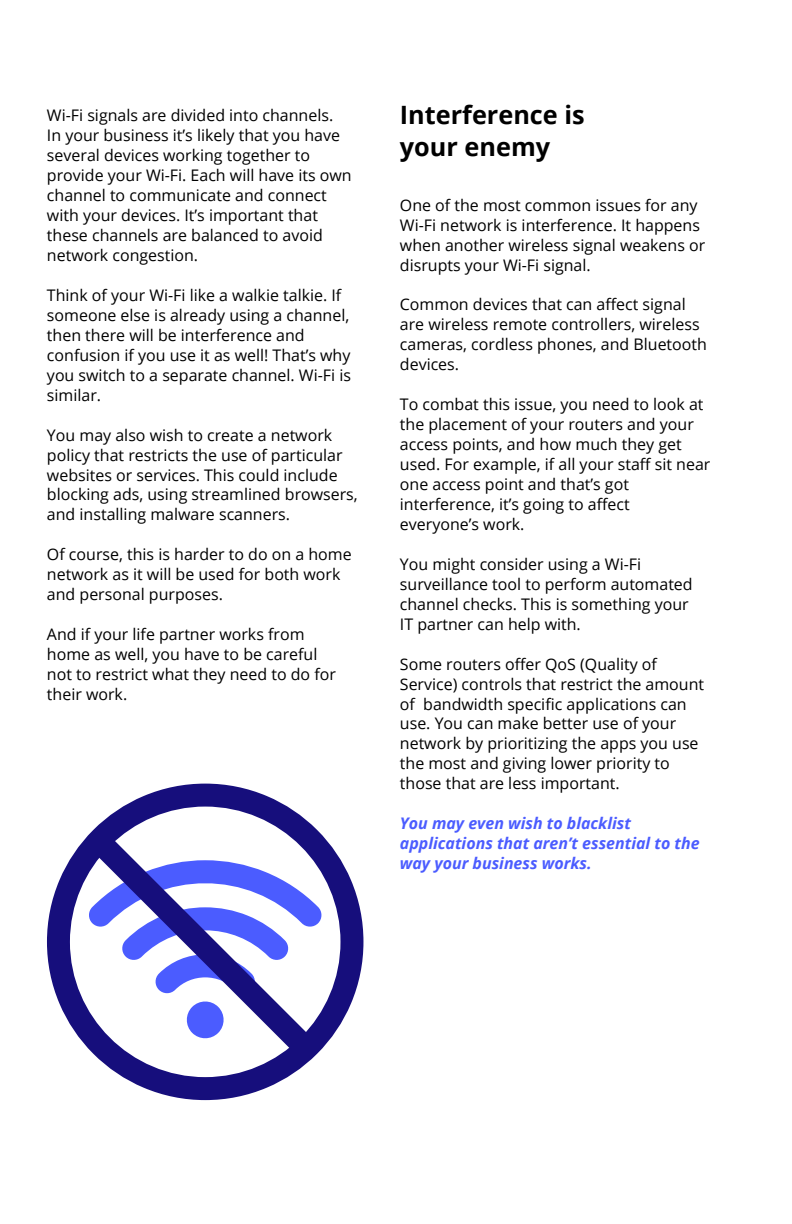
<style>
.page{position:relative;width:792px;height:1224px;background:#fff}
.page>*{position:absolute;margin:0;border:0;box-sizing:border-box;transform-origin:0 0}
.t1{font:700 25.2px/32px "Open Sans";color:#000}
.t2{font:16px/20px "Open Sans";color:#000}
.t3{font:italic 700 16px/20px "Open Sans";color:#4b5cff}
</style>
<div class="page">
<svg style="left:47px;top:784px;width:316px;height:316px"></svg>
<p class="t2" style="left:47px;top:105px;width:306px">Wi-Fi signals are divided into channels.<br>In your business it’s likely that you have several devices working together to provide your Wi-Fi. Each will have its own channel to communicate and connect with your devices. It’s important that these channels are balanced to avoid network congestion.</p>
<p class="t2" style="left:47px;top:285px;width:306px">Think of your Wi-Fi like a walkie talkie. If someone else is already using a channel, then there will be interference and confusion if you use it as well! That’s why you switch to a separate channel. Wi-Fi is similar.</p>
<p class="t2" style="left:47px;top:424px;width:312px">You may also wish to create a network policy that restricts the use of particular websites or services. This could include blocking ads, using streamlined browsers, and installing malware scanners.</p>
<p class="t2" style="left:47px;top:544px;width:306px">Of course, this is harder to do on a home network as it will be used for both work and personal purposes.</p>
<p class="t2" style="left:47px;top:624px;width:291px">And if your life partner works from home as well, you have to be careful not to restrict what they need to do for their work.</p>
<h1 class="t1" style="left:400px;top:98px;width:186px">Interference is your enemy</h1>
<p class="t2" style="left:400px;top:194px;width:307px">One of the most common issues for any Wi-Fi network is interference. It happens when another wireless signal weakens or disrupts your Wi-Fi signal.</p>
<p class="t2" style="left:400px;top:294px;width:309px">Common devices that can affect signal are wireless remote controllers, wireless cameras, cordless phones, and Bluetooth devices.</p>
<p class="t2" style="left:400px;top:394px;width:312px">To combat this issue, you need to look at the placement of your routers and your access points, and how much they get used. For example, if all your staff sit near one access point and that’s got interference, it’s going to affect everyone’s work.</p>
<p class="t2" style="left:400px;top:554px;width:294px">You might consider using a Wi-Fi surveillance tool to perform automated channel checks. This is something your IT partner can help with.</p>
<p class="t2" style="left:400px;top:653px;width:306px">Some routers offer QoS (Quality of Service) controls that restrict the amount of bandwidth specific applications can use. You can make better use of your network by prioritizing the apps you use the most and giving lower priority to those that are less important.</p>
<p class="t3" style="left:400px;top:813px;width:301px">You may even wish to blacklist applications that aren’t essential to the way your business works.</p>
</div>
